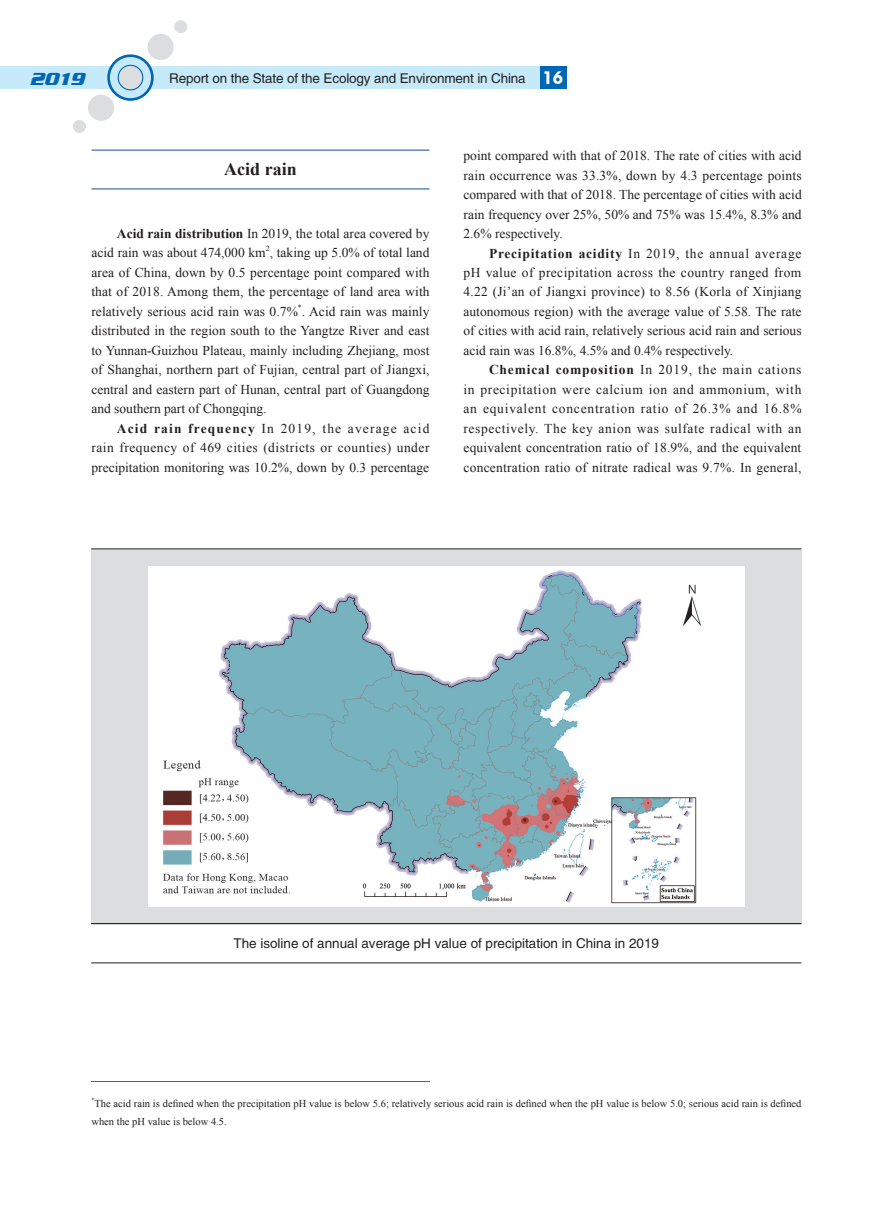
<style>
.page{position:relative;width:893px;height:1212px;background:#fff}
.page>*{position:absolute;margin:0;border:0;box-sizing:border-box;transform-origin:0 0}
.t1{font:700 18px "Times New Roman";color:#231f20}
.t2{font:italic 700 18px "Serpentine D";color:#0166b3}
.t3{font:18px "Geometric 415 BT Black A";color:#fff}
.t4{font:13.5px/19.5px "Times New Roman";color:#231f20;text-align:justify}
.t5{font:13.5px "FZHTJW GB1 0";color:#231f20}
.t6{font:10.5px/18px "Times New Roman";color:#231f20}
.t7{font:7.8px "Times New Roman";color:#231f20}
.t8{font:6.15px "Times New Roman";color:#231f20}
.s1{font-weight:700}
</style>
<div class="page">
<div style="left:0;top:66px;width:546px;height:23px;background:#c6eafa"></div>
<div style="left:540px;top:66px;width:26px;height:23px;background:#0166b3"></div>
<svg style="left:107px;top:54px;width:47px;height:47px"></svg>
<div style="left:110px;top:57px;width:41px;height:41px;background:#c6eafa;border-radius:50%"></div>
<div style="left:118px;top:65px;width:25px;height:25px;background:#dcdddf;border-radius:50%"></div>
<div style="left:118px;top:65px;width:25px;height:25px;border:1px solid #0166b3;border-radius:50%"></div>
<div style="left:148px;top:34px;width:26px;height:26px;background:#dcdddf;border-radius:50%"></div>
<div style="left:174px;top:20px;width:13px;height:13px;background:#dcdddf;border-radius:50%"></div>
<svg style="left:88px;top:94px;width:27px;height:27px"></svg>
<div style="left:73px;top:120px;width:13px;height:13px;background:#dcdddf;border-radius:50%"></div>
<div style="left:91px;top:549px;width:710px;height:375px;background:#dcdddf"></div>
<hr style="left:91px;top:962px;width:710px;height:1px;background:#231f20">
<hr style="left:91px;top:548px;width:710px;height:1px;background:#231f20">
<hr style="left:91px;top:923px;width:710px;height:1px;background:#231f20">
<img style="left:149px;top:566px;width:595px;height:340px">
<hr style="left:91px;top:150px;width:338px;height:1px;background:#0d4da1">
<hr style="left:91px;top:188px;width:338px;height:1px;background:#0d4da1">
<hr style="left:91px;top:1081px;width:338px;height:1px;background:#256fb1">
<h1 class="t2" style="left:29px;top:69px;width:62px">2019</h1>
<p class="t5" style="left:169px;top:70px;width:358px">Report on the State of the Ecology and Environment in China</p>
<h1 class="t3" style="left:542px;top:66px;width:22px">16</h1>
<h1 class="t1" style="left:224px;top:156px;width:74px">Acid rain</h1>
<p class="t4" style="left:91px;top:223px;width:340px;text-align:right"><span class="s1">Acid rain distribution</span> In 2019, the total area covered by acid rain was about 474,000 km , taking up 5.0% of total land</p>
<p class="t7" style="left:266px;top:243px;width:5px">2</p>
<p class="t4" style="left:91px;top:262px;width:340px">area of China, down by 0.5 percentage point compared with that of 2018. Among them, the percentage of land area with relatively serious acid rain was 0.7% . Acid rain was mainly</p>
<p class="t7" style="left:298px;top:301px;width:5px">*</p>
<p class="t4" style="left:91px;top:321px;width:340px">distributed in the region south to the Yangtze River and east to Yunnan-Guizhou Plateau, mainly including Zhejiang, most of Shanghai, northern part of Fujian, central part of Jiangxi, central and eastern part of Hunan, central part of Guangdong and southern part of Chongqing.</p>
<p class="t4" style="left:91px;top:418px;width:340px;text-indent:26px"><span class="s1">Acid rain frequency</span> In 2019, the average acid rain frequency of 469 cities (districts or counties) under precipitation monitoring was 10.2%, down by 0.3 percentage</p>
<p class="t4" style="left:463px;top:145px;width:340px">point compared with that of 2018. The rate of cities with acid rain occurrence was 33.3%, down by 4.3 percentage points compared with that of 2018. The percentage of cities with acid rain frequency over 25%, 50% and 75% was 15.4%, 8.3% and 2.6% respectively.</p>
<p class="t4" style="left:463px;top:243px;width:340px;text-indent:26px"><span class="s1">Precipitation acidity</span> In 2019, the annual average pH value of precipitation across the country ranged from 4.22 (Ji’an of Jiangxi province) to 8.56 (Korla of Xinjiang autonomous region) with the average value of 5.58. The rate of cities with acid rain, relatively serious acid rain and serious acid rain was 16.8%, 4.5% and 0.4% respectively.</p>
<p class="t4" style="left:463px;top:360px;width:340px;text-indent:26px"><span class="s1">Chemical composition</span> In 2019, the main cations in precipitation were calcium ion and ammonium, with an equivalent concentration ratio of 26.3% and 16.8% respectively. The key anion was sulfate radical with an equivalent concentration ratio of 18.9%, and the equivalent concentration ratio of nitrate radical was 9.7%. In general,</p>
<p class="t5" style="left:234px;top:936px;width:427px">The isoline of annual average pH value of precipitation in China in 2019</p>
<p class="t8" style="left:91px;top:1096px;width:5px">*</p>
<p class="t6" style="left:91px;top:1094px;width:712px">The acid rain is defined when the precipitation pH value is below 5.6; relatively serious acid rain is defined when the pH value is below 5.0; serious acid rain is defined when the pH value is below 4.5.</p>
</div>
